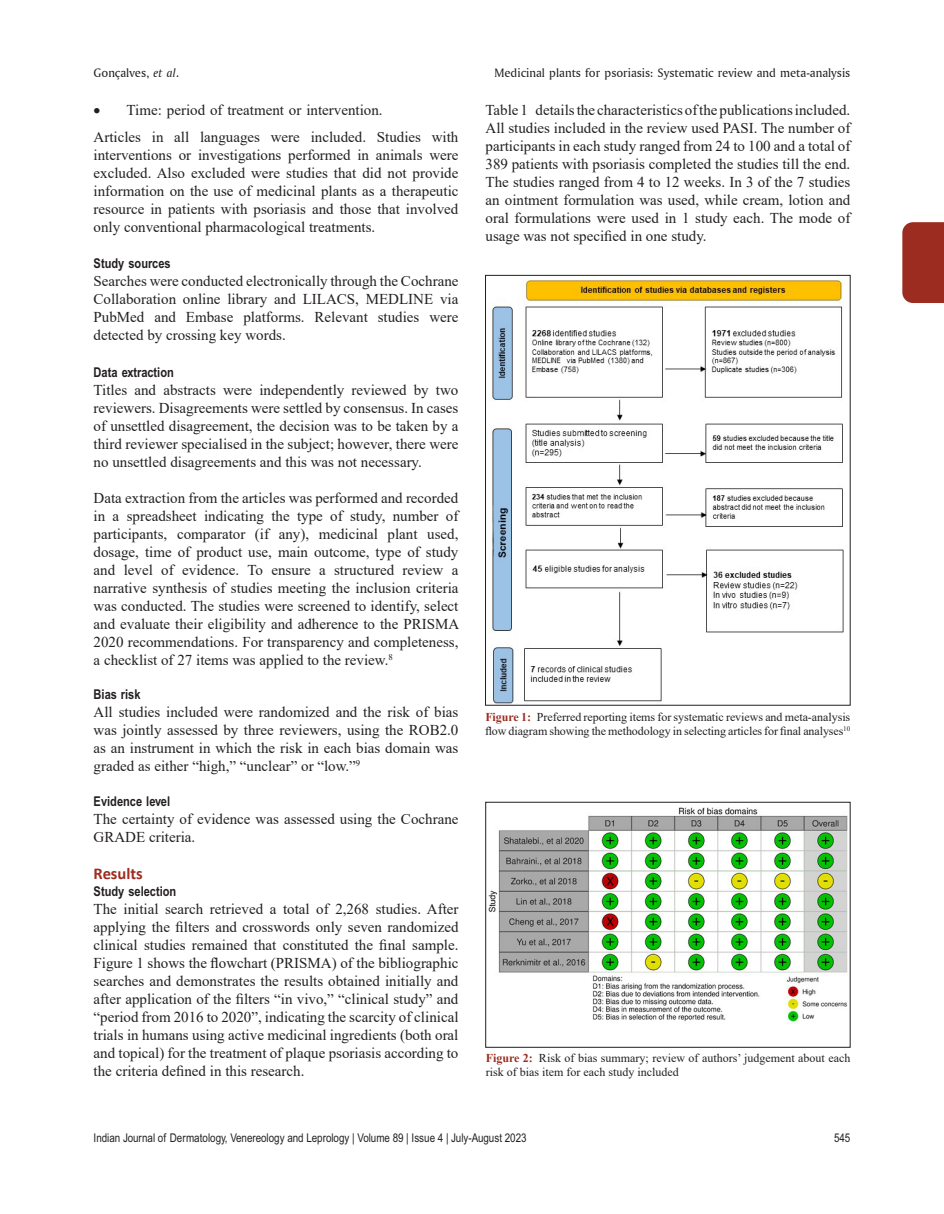
<style>
.page{position:relative;width:944px;height:1214px;background:#fff}
.page>*{position:absolute;margin:0;border:0;box-sizing:border-box;transform-origin:0 0}
.Body_Text_Indent{font:700 16.5px "Calibri";color:#9d2c20}
.Body_Text_Indent-2{font:15px/18px "Times New Roman";color:#231f20;text-align:justify}
.Body_Text_Indent-3{font:700 13.5px "Arial Narrow MT Std";color:#231f20}
.t1{font:12.75px "Amerigo BT Roman A";color:#231f20}
.Fig_caption{font:12px/14.4px "Times New Roman";letter-spacing:-.005em;color:#231f20}
.t2{font:12px "Arial Narrow MT Std";color:#231f20}
.T-TXT{font:700 12px "Times New Roman";color:#9d2c20}
.s1{font-family:"Amerigo BT Italic A"}
.s2{font-weight:700;color:#9d2c20}
</style>
<div class="page">
<img style="left:491px;top:277px;width:354px;height:426px">
<div style="left:485px;top:275px;width:365px;height:430px;border:1px solid #231f20"></div>
<img style="left:488px;top:807px;width:360px;height:216px">
<div style="left:485px;top:802px;width:365px;height:245px;border:1px solid #231f20"></div>
<div style="left:902px;top:222px;width:42px;height:81px;background:#9d2c20"></div>
<p class="t1" style="left:94px;top:65px;width:87px">Gonçalves, <span class="s1">et al</span>.</p>
<p class="t1" style="left:494px;top:65px;width:357px">Medicinal plants for psoriasis: Systematic review and meta-analysis</p>
<p class="Body_Text_Indent-2" style="left:94px;top:101px;width:290px">• Time: period of treatment or intervention.</p>
<p class="Body_Text_Indent-2" style="left:94px;top:127px;width:366px">Articles in all languages were included. Studies with interventions or investigations performed in animals were excluded. Also excluded were studies that did not provide information on the use of medicinal plants as a therapeutic resource in patients with psoriasis and those that involved only conventional pharmacological treatments.</p>
<h2 class="Body_Text_Indent-3" style="left:94px;top:255px;width:79px">Study sources</h2>
<p class="Body_Text_Indent-2" style="left:94px;top:271px;width:366px">Searches were conducted electronically through the Cochrane Collaboration online library and LILACS, MEDLINE via PubMed and Embase platforms. Relevant studies were detected by crossing key words.</p>
<h2 class="Body_Text_Indent-3" style="left:94px;top:364px;width:82px">Data extraction</h2>
<p class="Body_Text_Indent-2" style="left:94px;top:380px;width:366px">Titles and abstracts were independently reviewed by two reviewers. Disagreements were settled by consensus. In cases of unsettled disagreement, the decision was to be taken by a third reviewer specialised in the subject; however, there were no unsettled disagreements and this was not necessary.</p>
<p class="Body_Text_Indent-2" style="left:94px;top:488px;width:367px">Data extraction from the articles was performed and recorded in a spreadsheet indicating the type of study, number of participants, comparator (if any), medicinal plant used, dosage, time of product use, main outcome, type of study and level of evidence. To ensure a structured review a narrative synthesis of studies meeting the inclusion criteria was conducted. The studies were screened to identify, select and evaluate their eligibility and adherence to the PRISMA 2020 recommendations. For transparency and completeness, a checklist of 27 items was applied to the review.<sup>8</sup></p>
<p class="Body_Text_Indent-3" style="left:94px;top:686px;width:48px">Bias risk</p>
<p class="Body_Text_Indent-2" style="left:94px;top:703px;width:366px">All studies included were randomized and the risk of bias was jointly assessed by three reviewers, using the ROB2.0 as an instrument in which the risk in each bias domain was graded as either “high,” “unclear” or “low.”<sup>9</sup></p>
<p class="Body_Text_Indent-3" style="left:94px;top:792px;width:78px">Evidence level</p>
<p class="Body_Text_Indent-2" style="left:94px;top:809px;width:366px">The certainty of evidence was assessed using the Cochrane<br>GRADE criteria.</p>
<p class="Body_Text_Indent" style="left:94px;top:862px;width:51px">Results</p>
<p class="Body_Text_Indent-3" style="left:94px;top:882px;width:84px">Study selection</p>
<p class="Body_Text_Indent-2" style="left:94px;top:899px;width:366px">The initial search retrieved a total of 2,268 studies. After applying the filters and crosswords only seven randomized clinical studies remained that constituted the final sample.<br>Figure 1 shows the flowchart (PRISMA) of the bibliographic</p>
<p class="Body_Text_Indent-2" style="left:94px;top:971px;width:366px">searches and demonstrates the results obtained initially and after application of the filters “in vivo,” “clinical study” and “period from 2016 to 2020”, indicating the scarcity of clinical trials in humans using active medicinal ingredients (both oral and topical) for the treatment of plaque psoriasis according to the criteria defined in this research.</p>
<p class="Body_Text_Indent-2" style="left:485px;top:101px;width:366px">Table 1 details the characteristics of the publications included.<br>All studies included in the review used PASI. The number of participants in each study ranged from 24 to 100 and a total of 389 patients with psoriasis completed the studies till the end.<br>The studies ranged from 4 to 12 weeks. In 3 of the 7 studies an ointment formulation was used, while cream, lotion and oral formulations were used in 1 study each. The mode of usage was not specified in one study.</p>
<p class="Fig_caption" style="left:485px;top:709px;width:366px"><span class="s2">Figure 1:</span> Preferred reporting items for systematic reviews and meta-analysis flow diagram showing the methodology in selecting articles for final analyses<sup>10</sup></p>
<p class="Fig_caption" style="left:485px;top:1050px;width:366px;text-indent:53px">Risk of bias summary; review of authors’ judgement about each risk of bias item for each study included</p>
<p class="T-TXT" style="left:485px;top:1049px;width:49px">Figure 2:</p>
<p class="t2" style="left:94px;top:1130px;width:434px">Indian Journal of Dermatology, Venereology and Leprology | Volume 89 | Issue 4 | July-August 2023</p>
<p class="t2" style="left:834px;top:1130px;width:18px">545</p>
</div>
